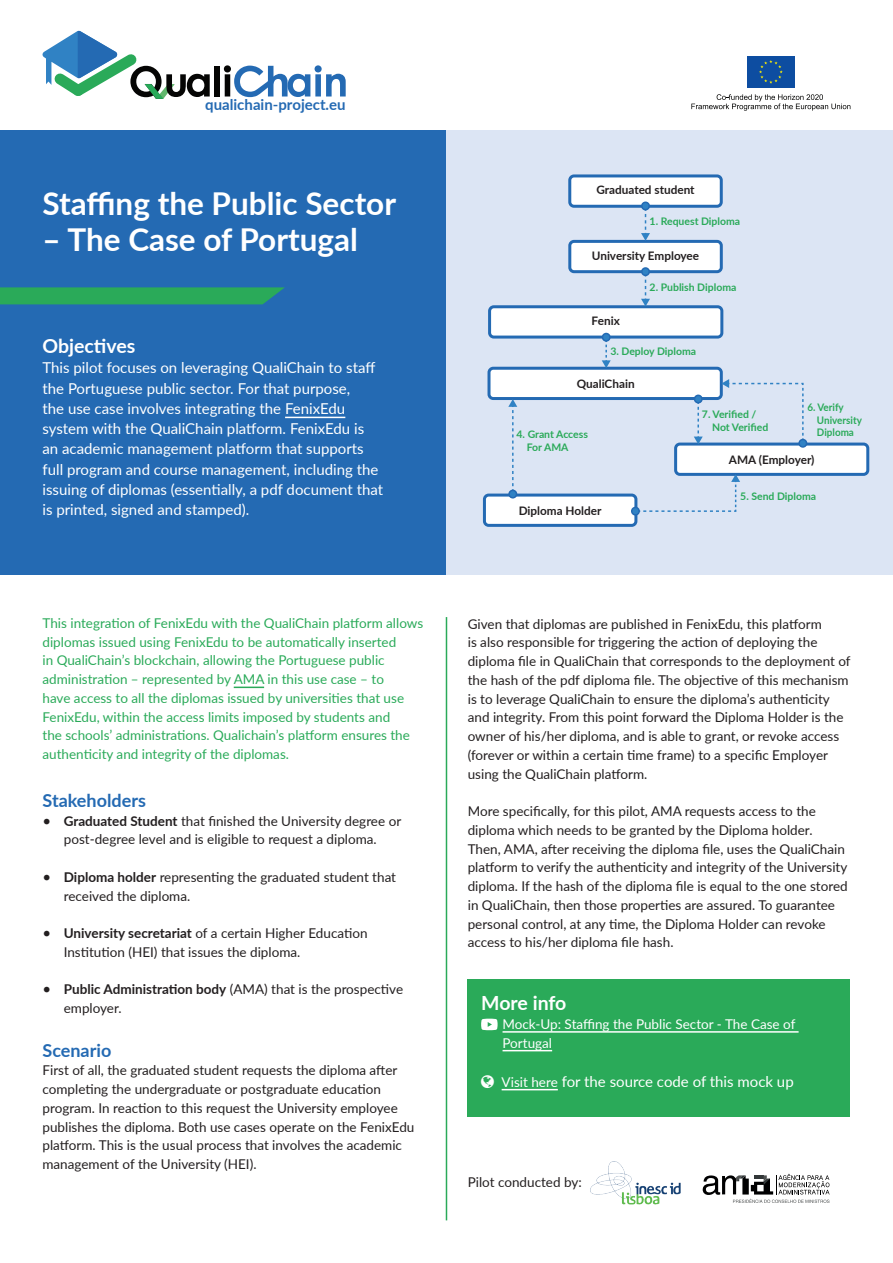
<style>
.page{position:relative;width:893px;height:1263px;background:#fff}
.page>*{position:absolute;margin:0;border:0;box-sizing:border-box;transform-origin:0 0}
.Main_titles_-_long_l{font:700 31.5px "Lato";color:#fff}
.Sub_titles_-_white{font:700 19.5px "Lato";color:#fff}
.Sub_titles_smaller{font:700 18px "Lato";color:#246ab3}
.body_text_on_colour{font:15px/20.2px "Lato";color:#fff}
.url{font:700 15px "Lato";color:#246ab3}
.t1{font:13.5px/18.8px "Lato";color:#231f20}
.green_text_body_9pt{font:13.5px/18.8px "Lato";color:#2aaa59}
.external_links_-_whi{font:13.5px/18.8px "Lato";color:#fff}
.t2{font:700 11.7px "Lato";color:#231f20}
.t3{font:700 10.5px/12.6px "Lato";color:#2aaa59}
.t4{font:700 10.5px/12.6px "Lato";color:#2aaa59;scale:.95 1}
.s1{font-size:15px}
.s2{font-weight:700}
.s3{font-size:13.5px}
</style>
<div class="page">
<div style="left:215px;top:66px;width:5px;height:30px;background:#050504"></div>
<svg style="left:224px;top:65px;width:122px;height:32px"></svg>
<svg style="left:43px;top:31px;width:167px;height:68px"></svg>
<div style="left:0;top:131px;width:446px;height:444px;background:#246ab3"></div>
<svg style="left:691px;top:94px;width:159px;height:17px"></svg>
<div style="left:747px;top:56px;width:47px;height:32px;background:#0d4da1"></div>
<svg style="left:759px;top:60px;width:24px;height:24px"></svg>
<svg style="left:0;top:287px;width:285px;height:17px;background:#29a65e"></svg>
<hr style="left:285px;top:417px;width:60px;height:1px;background:#fff">
<hr style="left:234px;top:687px;width:30px;height:1px;background:#2aaa59">
<div style="left:446px;top:131px;width:447px;height:444px;background:#dce5f4"></div>
<div style="left:570px;top:176px;width:151px;height:30px;background:#fff;border-radius:4px"></div>
<div style="left:568px;top:174px;width:155px;height:34px;border:3px solid #246ab3;border-radius:4px"></div>
<div style="left:570px;top:241px;width:151px;height:31px;background:#fff;border-radius:4px"></div>
<div style="left:568px;top:240px;width:155px;height:33px;border:3px solid #246ab3;border-radius:4px"></div>
<div style="left:484px;top:495px;width:152px;height:30px;background:#fff;border-radius:4px"></div>
<div style="left:483px;top:494px;width:154px;height:33px;border:3px solid #246ab3;border-radius:4px"></div>
<div style="left:490px;top:307px;width:232px;height:30px;background:#fff;border-radius:4px"></div>
<div style="left:488px;top:305px;width:235px;height:34px;border:3px solid #246ab3;border-radius:4px"></div>
<div style="left:489px;top:368px;width:232px;height:30px;background:#fff;border-radius:4px"></div>
<div style="left:487px;top:367px;width:236px;height:33px;border:3px solid #246ab3;border-radius:4px"></div>
<div style="left:676px;top:444px;width:192px;height:30px;background:#fff;border-radius:4px"></div>
<div style="left:674px;top:443px;width:195px;height:33px;border:3px solid #246ab3;border-radius:4px"></div>
<svg style="left:641px;top:275px;width:9px;height:31px"></svg>
<div style="left:642px;top:268px;width:7px;height:7px;background:#3082c4;border-radius:50%"></div>
<div style="left:641px;top:267px;width:9px;height:9px;border:2px solid #246ab3;border-radius:50%"></div>
<svg style="left:641px;top:209px;width:9px;height:32px"></svg>
<div style="left:642px;top:202px;width:7px;height:8px;background:#3082c4;border-radius:50%"></div>
<div style="left:641px;top:202px;width:9px;height:8px;border:2px solid #246ab3;border-radius:50%"></div>
<svg style="left:602px;top:344px;width:9px;height:24px"></svg>
<div style="left:602px;top:333px;width:8px;height:8px;background:#3082c4;border-radius:50%"></div>
<div style="left:602px;top:333px;width:9px;height:9px;border:2px solid #246ab3;border-radius:50%"></div>
<svg style="left:694px;top:402px;width:9px;height:42px"></svg>
<div style="left:694px;top:395px;width:8px;height:8px;background:#3082c4;border-radius:50%"></div>
<div style="left:694px;top:395px;width:9px;height:8px;border:2px solid #246ab3;border-radius:50%"></div>
<svg style="left:721px;top:379px;width:83px;height:60px"></svg>
<div style="left:799px;top:439px;width:8px;height:8px;background:#3082c4;border-radius:50%"></div>
<div style="left:798px;top:439px;width:9px;height:9px;border:2px solid #246ab3;border-radius:50%"></div>
<svg style="left:508px;top:399px;width:9px;height:92px"></svg>
<div style="left:509px;top:490px;width:7px;height:8px;background:#3082c4;border-radius:50%"></div>
<div style="left:508px;top:490px;width:9px;height:8px;border:2px solid #246ab3;border-radius:50%"></div>
<svg style="left:639px;top:474px;width:101px;height:38px"></svg>
<div style="left:632px;top:507px;width:7px;height:8px;background:#3082c4;border-radius:50%"></div>
<div style="left:631px;top:507px;width:9px;height:9px;border:2px solid #246ab3;border-radius:50%"></div>
<div style="left:468px;top:979px;width:382px;height:137px;background:#2aaa59"></div>
<hr style="left:503px;top:1031px;width:296px;height:2px;background:#fff">
<hr style="left:503px;top:1050px;width:49px;height:1px;background:#fff">
<hr style="left:502px;top:1089px;width:56px;height:1px;background:#fff">
<svg style="left:481px;top:1019px;width:17px;height:11px"></svg>
<img style="left:590px;top:1162px;width:91px;height:42px">
<svg style="left:703px;top:1174px;width:127px;height:29px"></svg>
<hr style="left:446px;top:617px;width:1px;height:603px;background:#2aaa59">
<p class="url" style="left:205px;top:94px;width:142px">qualichain-project.eu</p>
<p class="Main_titles_-_long_l" style="left:43px;top:180px;width:355px">Staffing the Public Sector</p>
<p class="Main_titles_-_long_l" style="left:43px;top:217px;width:317px">– The Case of Portugal</p>
<p class="Sub_titles_-_white" style="left:43px;top:332px;width:94px">Objectives</p>
<p class="body_text_on_colour" style="left:43px;top:357px;width:342px">This pilot focuses on leveraging QualiChain to staff the Portuguese public sector. For that purpose,<br>the use case involves integrating the FenixEdu system with the QualiChain platform. FenixEdu is an academic management platform that supports full program and course management, including the issuing of diplomas (essentially, a pdf document that is printed, signed and stamped).</p>
<p class="green_text_body_9pt" style="left:43px;top:613px;width:382px">This integration of FenixEdu with the QualiChain platform allows diplomas issued using FenixEdu to be automatically inserted<br>in QualiChain’s blockchain, allowing the Portuguese public administration – represented by AMA in this use case – to<br>have access to all the diplomas issued by universities that use FenixEdu, within the access limits imposed by students and<br>the schools’ administrations. Qualichain’s platform ensures the authenticity and integrity of the diplomas.</p>
<p class="Sub_titles_smaller" style="left:43px;top:787px;width:105px">Stakeholders</p>
<p class="t1" style="left:43px;top:811px;width:360px;text-align:center"><span class="s1">•</span> <span class="s2">Graduated Student</span> that finished the University degree or post-degree level and is eligible to request a diploma.</p>
<p class="t1" style="left:64px;top:867px;width:334px;text-indent:-21px"><span class="s1">•</span> <span class="s2">Diploma holder</span> representing the graduated student that received the diploma.</p>
<p class="t1" style="left:64px;top:923px;width:305px;text-indent:-21px"><span class="s1">•</span> <span class="s2">University secretariat</span> of a certain Higher Education<br>Institution (HEI) that issues the diploma.</p>
<p class="t1" style="left:64px;top:979px;width:341px;text-indent:-21px"><span class="s1">•</span> <span class="s2">Public Administration body</span> (AMA) that is the prospective employer.</p>
<p class="Sub_titles_smaller" style="left:43px;top:1037px;width:70px">Scenario</p>
<p class="t1" style="left:43px;top:1060px;width:373px">First of all, the graduated student requests the diploma after completing the undergraduate or postgraduate education program. In reaction to this request the University employee publishes the diploma. Both use cases operate on the FenixEdu platform. This is the usual process that involves the academic management of the University (HEI).</p>
<p class="t2" style="left:596px;top:181px;width:100px">Graduated student</p>
<p class="t3" style="left:650px;top:214px;width:92px">1. Request Diploma</p>
<p class="t2" style="left:592px;top:247px;width:109px">University Employee</p>
<p class="t2" style="left:592px;top:312px;width:30px">Fenix</p>
<p class="t3" style="left:650px;top:280px;width:88px">2. Publish Diploma</p>
<p class="t3" style="left:610px;top:345px;width:87px">3. Deploy Diploma</p>
<p class="t2" style="left:577px;top:375px;width:59px">QualiChain</p>
<p class="t3" style="left:527px;top:428px;width:63px;text-indent:-10px">4. Grant Access<br>For AMA</p>
<p class="t2" style="left:519px;top:502px;width:84px">Diploma Holder</p>
<p class="t3" style="left:712px;top:408px;width:58px;text-indent:-10px">7. Verified /<br>Not Verified</p>
<p class="t4" style="left:817px;top:400px;width:49px;text-indent:-10px">6. Verify<br>University<br>Diploma</p>
<p class="t2" style="left:729px;top:451px;width:87px">AMA (Employer)</p>
<p class="t3" style="left:740px;top:489px;width:77px">5. Send Diploma</p>
<p class="t1" style="left:468px;top:614px;width:384px">Given that diplomas are published in FenixEdu, this platform<br>is also responsible for triggering the action of deploying the diploma file in QualiChain that corresponds to the deployment of the hash of the pdf diploma file. The objective of this mechanism is to leverage QualiChain to ensure the diploma’s authenticity and integrity. From this point forward the Diploma Holder is the owner of his/her diploma, and is able to grant, or revoke access (forever or within a certain time frame) to a specific Employer using the QualiChain platform.</p>
<p class="t1" style="left:468px;top:801px;width:381px">More specifically, for this pilot, AMA requests access to the diploma which needs to be granted by the Diploma holder.<br>Then, AMA, after receiving the diploma file, uses the QualiChain platform to verify the authenticity and integrity of the University diploma. If the hash of the diploma file is equal to the one stored in QualiChain, then those properties are assured. To guarantee personal control, at any time, the Diploma Holder can revoke access to his/her diploma file hash.</p>
<p class="Sub_titles_-_white" style="left:481px;top:988px;width:87px">More info</p>
<p class="external_links_-_whi" style="left:503px;top:1014px;width:294px">Mock-Up: Staffing the Public Sector - The Case of<br>Portugal</p>
<p class="body_text_on_colour" style="left:502px;top:1070px;width:294px"><span class="s3">Visit here</span> for the source code of this mock up</p>
<p class="t1" style="left:468px;top:1172px;width:116px">Pilot conducted by:</p>
</div>
